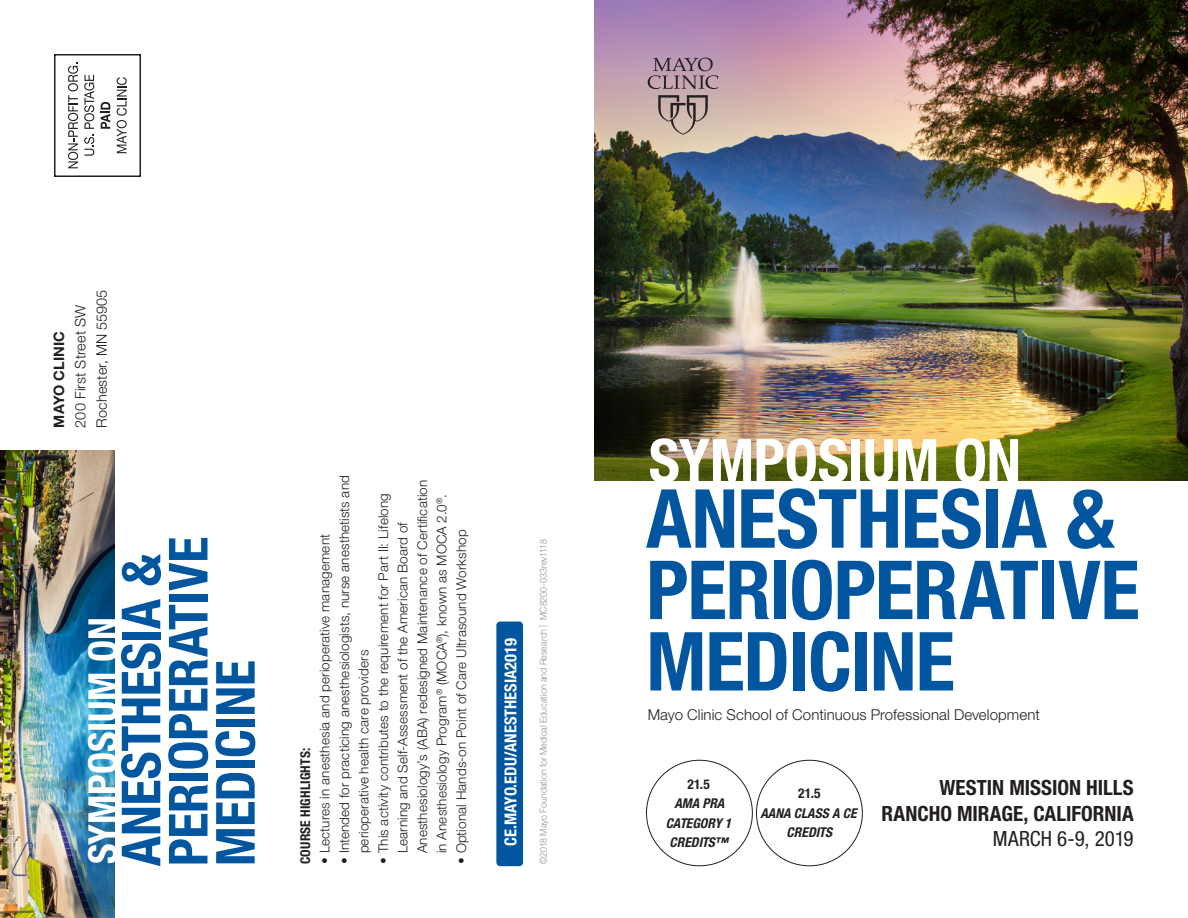
<style>
.page{position:relative;width:1188px;height:918px;background:#fff}
.page>*{position:absolute;margin:0;border:0;box-sizing:border-box;transform-origin:0 0}
.t1{font:700 condensed 81.6px/71.4px "Helvetica Neue LT Std";letter-spacing:-.015em;color:#01569f}
.t2{font:700 condensed 60px "Helvetica Neue LT Std";letter-spacing:-.01em;color:#fff}
.t3{font:700 condensed 54px/47.2px "Helvetica Neue LT Std";letter-spacing:-.01em;color:#01569f}
.t4{font:700 condensed 39.6px "Helvetica Neue LT Std";letter-spacing:-.005em;color:#fff}
.t5{font:700 condensed 21px "Helvetica Neue LT Std";color:#231f20}
.t6{font:condensed 21px "Helvetica Neue LT Std";color:#231f20}
.t7{font:700 condensed 16.5px "Helvetica Neue LT Std";color:#fff}
.t8{font:300 15px "Helvetica Neue LT Std";letter-spacing:.005em;color:#231f20}
.t9{font:300 14.4px "Helvetica Neue LT Std";letter-spacing:.005em;color:#231f20}
.t10{font:700 14.4px "Helvetica Neue LT Std";letter-spacing:.01em;color:#231f20}
.t11{font:300 13.5px/19.5px "Helvetica Neue LT Std";letter-spacing:.01em;color:#231f20}
.t12{font:italic 700 condensed 13.5px/19.5px "Helvetica Neue LT Std";color:#231f20;text-align:center}
.t13{font:700 condensed 13.5px "Helvetica Neue LT Std";letter-spacing:.01em;color:#231f20}
.Copyright_MC_Number{font:300 9.75px "Helvetica Neue LT Std";letter-spacing:.01em;color:#939598;scale:.9 1}
</style>
<div class="page">
<img style="left:594px;top:0;width:594px;height:481px">
<svg style="left:658px;top:95px;width:50px;height:40px;background:#a9968e"></svg>
<svg style="left:648px;top:58px;width:70px;height:31px;background:#a08594"></svg>
<div style="left:54px;top:54px;width:87px;height:123px;border:2px solid #231f20"></div>
<svg style="left:68px;top:63px;width:10px;height:105px"></svg>
<svg style="left:84px;top:75px;width:10px;height:81px"></svg>
<svg style="left:101px;top:102px;width:9px;height:27px"></svg>
<svg style="left:117px;top:77px;width:10px;height:76px"></svg>
<div style="left:496px;top:622px;width:27px;height:244px;background:#01569f;border-radius:4px"></div>
<img style="left:0;top:450px;width:114px;height:468px">
<p class="t10" style="left:50px;top:428px;width:98px;rotate:-90deg">MAYO CLINIC</p>
<p class="t9" style="left:72px;top:428px;width:124px;rotate:-90deg">200 First Street SW</p>
<p class="t9" style="left:93px;top:428px;width:140px;rotate:-90deg">Rochester, MN 55905</p>
<p class="t3" style="left:117px;top:866px;width:331px;rotate:-90deg">ANESTHESIA &amp;<br>PERIOPERATIVE</p>
<p class="t4" style="left:79px;top:864px;width:249px;rotate:-90deg">SYMPOSIUM ON</p>
<p class="t3" style="left:211px;top:866px;width:208px;rotate:-90deg">MEDICINE</p>
<p class="t13" style="left:297px;top:864px;width:118px;rotate:-90deg">COURSE HIGHLIGHTS:</p>
<p class="t11" style="left:334px;top:853px;width:380px;text-indent:-11px;rotate:-90deg">• Intended for practicing anesthesiologists, nurse anesthetists and perioperative health care providers</p>
<p class="t11" style="left:373px;top:853px;width:375px;text-indent:-11px;rotate:-90deg">• This activity contributes to the requirement for Part II: Lifelong Learning and Self-Assessment of the American Board of Anesthesiology’s (ABA) redesigned Maintenance of Certification in Anesthesiology Program<sup>®</sup> (MOCA<sup>®</sup>), known as MOCA 2.0<sup>®</sup>.</p>
<p class="t11" style="left:451px;top:864px;width:336px;rotate:-90deg">• Optional Hands-on Point of Care Ultrasound Workshop</p>
<p class="t11" style="left:315px;top:864px;width:331px;rotate:-90deg">• Lectures in anesthesia and perioperative management</p>
<p class="t7" style="left:501px;top:846px;width:209px;rotate:-90deg">CE.MAYO.EDU/ANESTHESIA2019</p>
<p class="Copyright_MC_Number" style="left:538px;top:864px;width:362px;rotate:-90deg">©2018 Mayo Foundation for Medical Education and Research | MC8200-033rev1118</p>
<p class="t2" style="left:649px;top:424px;width:374px">SYMPOSIUM ON</p>
<p class="t1" style="left:646px;top:482px;width:495px">ANESTHESIA &amp;<br>PERIOPERATIVE</p>
<p class="t1" style="left:646px;top:625px;width:310px">MEDICINE</p>
<p class="t8" style="left:648px;top:706px;width:394px">Mayo Clinic School of Continuous Professional Development</p>
<p class="t13" style="left:687px;top:776px;width:24px">21.5</p>
<p class="t12" style="left:666px;top:794px;width:67px">AMA PRA<br>CATEGORY 1<br>CREDITS™</p>
<p class="t13" style="left:798px;top:785px;width:24px">21.5</p>
<p class="t12" style="left:761px;top:803px;width:98px">AANA CLASS A CE<br>CREDITS</p>
<p class="t5" style="left:940px;top:775px;width:196px">WESTIN MISSION HILLS</p>
<p class="t5" style="left:881px;top:800px;width:254px">RANCHO MIRAGE, CALIFORNIA</p>
<p class="t6" style="left:993px;top:826px;width:142px">MARCH 6-9, 2019</p>
</div>
